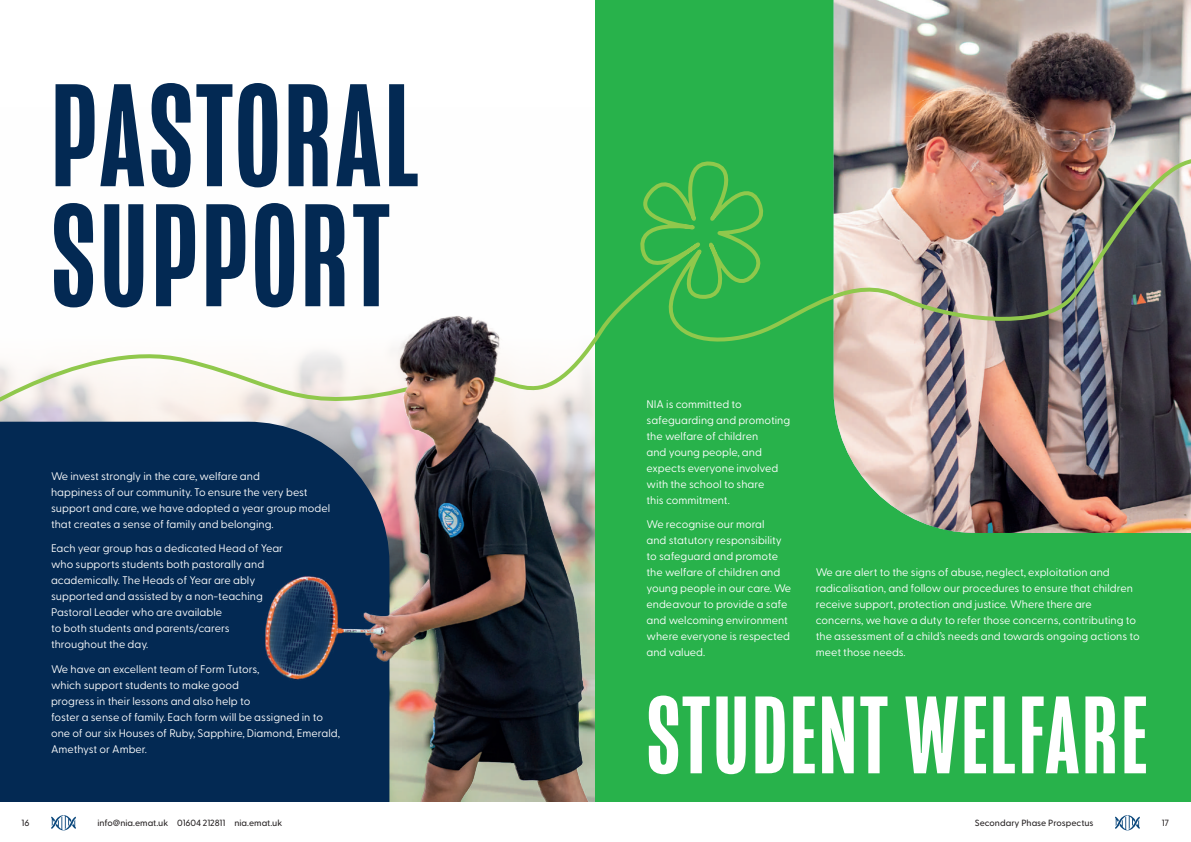
<style>
.page{position:relative;width:1191px;height:842px;background:#fff}
.page>*{position:absolute;margin:0;border:0;box-sizing:border-box;transform-origin:0 0}
.t1{font:500 150px/120px "Mongoose";letter-spacing:.025em;color:#032953}
.t2{font:500 113px "Mongoose";letter-spacing:.025em;color:#fff}
.t3{font:11px/16px "Greycliff CF";color:#fff}
.t4{font:500 9px "Greycliff CF";color:#231f20}
</style>
<div class="page">
<div style="left:595px;top:0;width:596px;height:802px;background:#28b24b"></div>
<img style="left:833px;top:0;width:358px;height:533px">
<div style="left:0;top:438px;width:235px;height:364px;background:#032953"></div>
<img style="left:0;top:52px;width:1191px;height:386px">
<img style="left:235px;top:282px;width:369px;height:520px">
<svg style="left:51px;top:815px;width:25px;height:15px"></svg>
<svg style="left:1115px;top:815px;width:25px;height:15px"></svg>
<h1 class="t1" style="left:51px;top:78px;width:369px">PASTORAL<br>SUPPORT</h1>
<p class="t3" style="left:51px;top:467px;width:281px">We invest strongly in the care, welfare and<br>happiness of our community. To ensure the very best support and care, we have adopted a year group model that creates a sense of family and belonging.</p>
<p class="t3" style="left:51px;top:540px;width:234px">Each year group has a dedicated Head of Year who supports students both pastorally and academically. The Heads of Year are ably supported and assisted by a non-teaching Pastoral Leader who are available<br>to both students and parents/carers throughout the day.</p>
<p class="t3" style="left:51px;top:660px;width:290px">We have an excellent team of Form Tutors,<br>which support students to make good<br>progress in their lessons and also help to<br>foster a sense of family. Each form will be assigned in to one of our six Houses of Ruby, Sapphire, Diamond, Emerald, Amethyst or Amber.</p>
<p class="t3" style="left:646px;top:395px;width:145px">NIA is committed to safeguarding and promoting the welfare of children<br>and young people, and expects everyone involved with the school to share<br>this commitment.</p>
<p class="t3" style="left:646px;top:516px;width:146px">We recognise our moral<br>and statutory responsibility to safeguard and promote the welfare of children and young people in our care. We endeavour to provide a safe and welcoming environment where everyone is respected and valued.</p>
<p class="t3" style="left:815px;top:564px;width:326px">We are alert to the signs of abuse, neglect, exploitation and radicalisation, and follow our procedures to ensure that children receive support, protection and justice. Where there are concerns, we have a duty to refer those concerns, contributing to the assessment of a child’s needs and towards ongoing actions to meet those needs.</p>
<h2 class="t2" style="left:646px;top:671px;width:502px">STUDENT WELFARE</h2>
<p class="t4" style="left:22px;top:816px;width:9px">16</p>
<p class="t4" style="left:97px;top:816px;width:186px">info@nia.emat.uk 01604 212811 nia.emat.uk</p>
<p class="t4" style="left:975px;top:816px;width:120px">Secondary Phase Prospectus</p>
<p class="t4" style="left:1161px;top:816px;width:9px">17</p>
</div>
